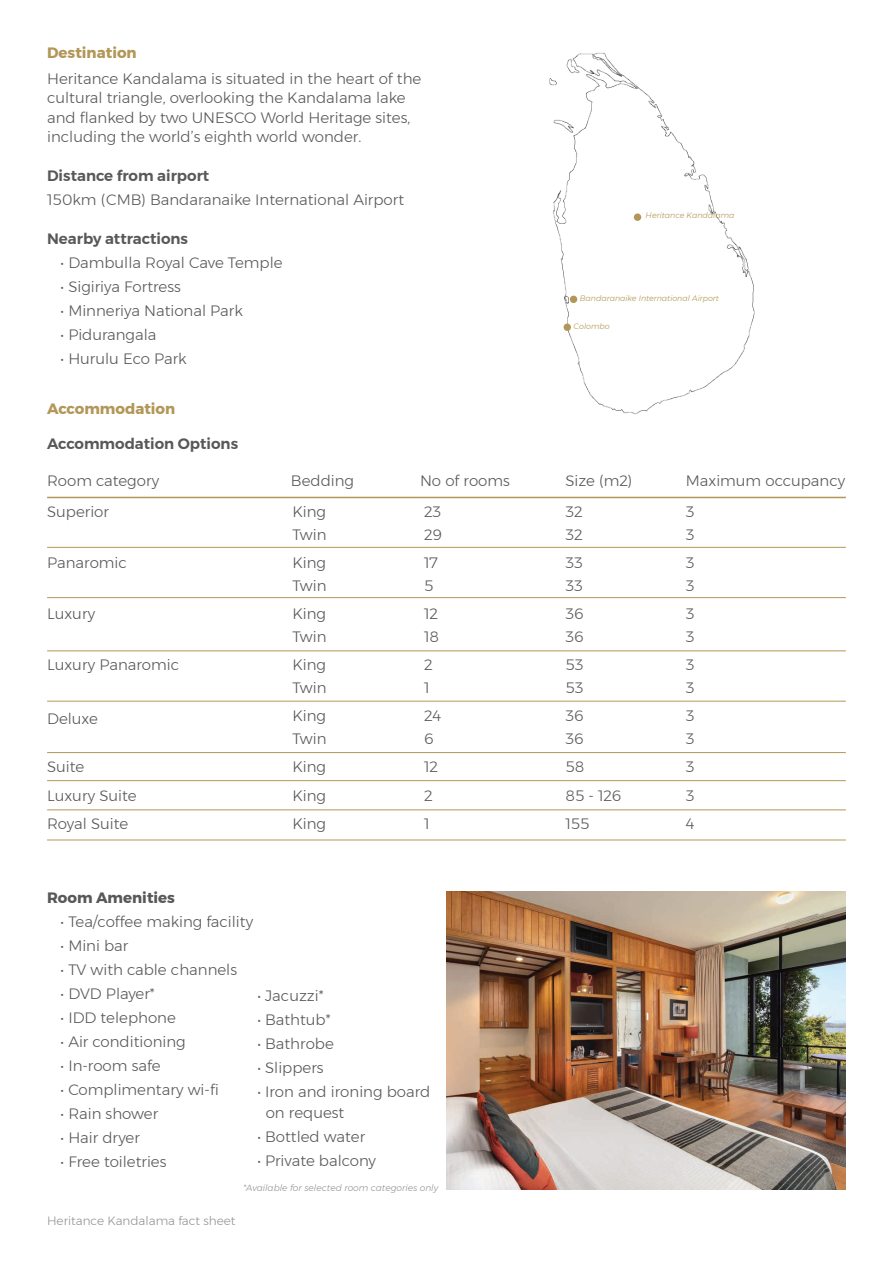
<style>
.page{position:relative;width:893px;height:1263px;background:#fff}
.page>*{position:absolute;margin:0;border:0;box-sizing:border-box;transform-origin:0 0}
.t1{font:300 15px/22.5px "Montserrat";color:#57585a}
.t2{font:600 15px "Montserrat";color:#57585a}
.t3{font:700 15px "Montserrat";color:#b39758}
.t4{font:700 15px "Montserrat";color:#57585a}
.t5{font:300 12px "Montserrat";color:#939598}
.t6{font:italic 300 9px "Montserrat";color:#939598}
.t7{font:italic 300 7.8px "Montserrat";color:#b39758}
</style>
<div class="page">
<img style="left:549px;top:52px;width:206px;height:363px">
<img style="left:446px;top:891px;width:400px;height:298px">
<div style="left:634px;top:213px;width:7px;height:8px;background:#b39758;border-radius:50%"></div>
<div style="left:564px;top:324px;width:7px;height:7px;background:#b39758;border-radius:50%"></div>
<div style="left:570px;top:296px;width:7px;height:7px;background:#b39758;border-radius:50%"></div>
<hr style="left:47px;top:497px;width:799px;height:1px;background:#b39758">
<hr style="left:47px;top:547px;width:799px;height:1px;background:#b39758">
<hr style="left:47px;top:597px;width:799px;height:1px;background:#b39758">
<hr style="left:47px;top:651px;width:799px;height:1px;background:#b39758">
<hr style="left:47px;top:701px;width:799px;height:1px;background:#b39758">
<hr style="left:47px;top:752px;width:799px;height:1px;background:#b39758">
<hr style="left:47px;top:810px;width:799px;height:1px;background:#b39758">
<hr style="left:47px;top:780px;width:799px;height:1px;background:#b39758">
<hr style="left:47px;top:840px;width:799px;height:1px;background:#b39758">
<p class="t3" style="left:47px;top:41px;width:91px">Destination</p>
<p class="t1" style="left:47px;top:68px;width:376px;line-height:19.5px">Heritance Kandalama is situated in the heart of the cultural triangle, overlooking the Kandalama lake and flanked by two UNESCO World Heritage sites, including the world’s eighth world wonder.</p>
<p class="t2" style="left:47px;top:164px;width:164px">Distance from airport</p>
<p class="t1" style="left:47px;top:188px;width:358px">150km (CMB) Bandaranaike International Airport</p>
<p class="t2" style="left:47px;top:227px;width:142px">Nearby attractions</p>
<p class="t1" style="left:61px;top:251px;width:224px">• Dambulla Royal Cave Temple</p>
<p class="t1" style="left:61px;top:275px;width:122px">• Sigiriya Fortress</p>
<p class="t1" style="left:61px;top:299px;width:184px">• Minneriya National Park</p>
<p class="t1" style="left:61px;top:323px;width:97px">• Pidurangala</p>
<p class="t1" style="left:61px;top:347px;width:128px">• Hurulu Eco Park</p>
<p class="t7" style="left:645px;top:210px;width:91px">Heritance Kandalama</p>
<p class="t7" style="left:580px;top:292px;width:140px">Bandaranaike International Airport</p>
<p class="t7" style="left:574px;top:320px;width:38px">Colombo</p>
<p class="t3" style="left:47px;top:397px;width:130px">Accommodation</p>
<p class="t2" style="left:47px;top:431px;width:193px">Accommodation Options</p>
<p class="t1" style="left:47px;top:469px;width:114px">Room category</p>
<p class="t1" style="left:291px;top:469px;width:65px">Bedding</p>
<p class="t1" style="left:420px;top:469px;width:91px">No of rooms</p>
<p class="t1" style="left:565px;top:469px;width:68px">Size (m2)</p>
<p class="t1" style="left:686px;top:469px;width:161px">Maximum occupancy</p>
<p class="t1" style="left:47px;top:501px;width:63px">Superior</p>
<p class="t1" style="left:47px;top:552px;width:81px">Panaromic</p>
<p class="t1" style="left:47px;top:603px;width:50px">Luxury</p>
<p class="t1" style="left:47px;top:654px;width:134px">Luxury Panaromic</p>
<p class="t1" style="left:47px;top:708px;width:52px">Deluxe</p>
<p class="t1" style="left:47px;top:753px;width:91px;line-height:28.5px">Suite<br>Luxury Suite<br>Royal Suite</p>
<p class="t1" style="left:292px;top:501px;width:36px">King<br>Twin</p>
<p class="t1" style="left:292px;top:552px;width:36px">King<br>Twin</p>
<p class="t1" style="left:292px;top:603px;width:36px">King<br>Twin</p>
<p class="t1" style="left:292px;top:654px;width:36px">King<br>Twin</p>
<p class="t1" style="left:292px;top:705px;width:36px">King<br>Twin</p>
<p class="t1" style="left:292px;top:753px;width:35px;line-height:28.5px;text-align:justify">King King King</p>
<p class="t1" style="left:424px;top:501px;width:20px">23<br>29</p>
<p class="t1" style="left:424px;top:552px;width:15px">17<br>5</p>
<p class="t1" style="left:424px;top:603px;width:17px">12<br>18</p>
<p class="t1" style="left:424px;top:654px;width:10px">2<br>1</p>
<p class="t1" style="left:424px;top:705px;width:19px">24<br>6</p>
<p class="t1" style="left:424px;top:753px;width:15px;line-height:28.5px">12<br>2<br>1</p>
<p class="t4" style="left:47px;top:886px;width:129px">Room Amenities</p>
<p class="t1" style="left:61px;top:910px;width:194px">• Tea/coffee making facility</p>
<p class="t1" style="left:61px;top:934px;width:69px">• Mini bar</p>
<p class="t1" style="left:61px;top:958px;width:178px">• TV with cable channels</p>
<p class="t1" style="left:61px;top:982px;width:96px">• DVD Player*</p>
<p class="t1" style="left:61px;top:1006px;width:117px">• IDD telephone</p>
<p class="t1" style="left:61px;top:1030px;width:127px">• Air conditioning</p>
<p class="t1" style="left:61px;top:1054px;width:101px">• In-room safe</p>
<p class="t1" style="left:61px;top:1078px;width:160px">• Complimentary wi-fi</p>
<p class="t1" style="left:61px;top:1102px;width:99px">• Rain shower</p>
<p class="t1" style="left:61px;top:1126px;width:81px">• Hair dryer</p>
<p class="t1" style="left:61px;top:1150px;width:107px">• Free toiletries</p>
<p class="t1" style="left:257px;top:984px;width:68px">• Jacuzzi*</p>
<p class="t1" style="left:257px;top:1008px;width:75px">• Bathtub*</p>
<p class="t1" style="left:257px;top:1032px;width:78px">• Bathrobe</p>
<p class="t1" style="left:257px;top:1056px;width:68px">• Slippers</p>
<p class="t1" style="left:266px;top:1081px;width:166px;line-height:21px;text-indent:-8px">• Iron and ironing board on request</p>
<p class="t1" style="left:257px;top:1125px;width:109px">• Bottled water</p>
<p class="t1" style="left:257px;top:1149px;width:120px">• Private balcony</p>
<p class="t6" style="left:243px;top:1181px;width:197px">*Available for selected room categories only</p>
<p class="t5" style="left:47px;top:1211px;width:190px">Heritance Kandalama fact sheet</p>
<p class="t1" style="left:565px;top:501px;width:19px">32<br>32</p>
<p class="t1" style="left:565px;top:552px;width:19px">33<br>33</p>
<p class="t1" style="left:565px;top:603px;width:20px">36<br>36</p>
<p class="t1" style="left:565px;top:654px;width:19px">53<br>53</p>
<p class="t1" style="left:565px;top:705px;width:20px">36<br>36</p>
<p class="t1" style="left:565px;top:753px;width:58px;line-height:28.5px">58<br>85 - 126<br>155</p>
<p class="t1" style="left:686px;top:501px;width:10px">3<br>3</p>
<p class="t1" style="left:686px;top:552px;width:10px">3<br>3</p>
<p class="t1" style="left:686px;top:603px;width:10px">3<br>3</p>
<p class="t1" style="left:686px;top:654px;width:10px">3<br>3</p>
<p class="t1" style="left:686px;top:705px;width:10px">3<br>3</p>
<p class="t1" style="left:686px;top:753px;width:10px;line-height:28.5px;text-align:justify">3<br>3<br>4</p>
</div>
